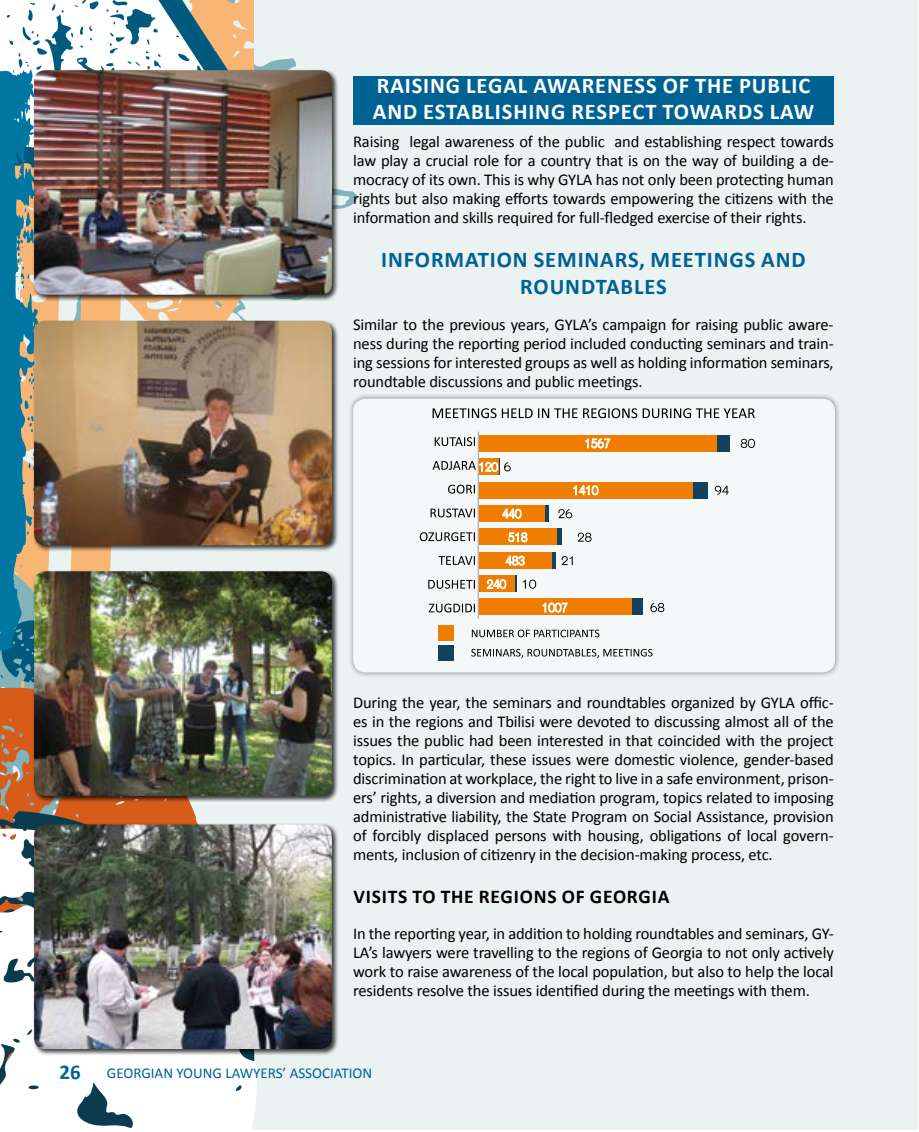
<style>
.page{position:relative;width:919px;height:1132px;background:#fff}
.page>*{position:absolute;margin:0;border:0;box-sizing:border-box;transform-origin:0 0}
.t1{font:700 22.5px/25.8px "Calibri";letter-spacing:.04em;color:#fff}
.t2{font:700 22.5px/27px "Calibri";letter-spacing:.04em;color:#006193;text-align:center}
.t3{font:700 19.5px "Calibri";letter-spacing:.04em;color:#000}
.t4{font:16.5px/18.9px "Calibri";letter-spacing:-.01em;color:#000;text-align:justify}
.t5{font:15px "Calibri";color:#006193}
.s1{font-weight:700;font-size:21px}
</style>
<div class="page">
<div style="left:0;top:0;width:917px;height:1129px;background:#eaf2f2"></div>
<svg style="left:256px;top:58px;width:101px;height:151px"></svg>
<svg style="left:229px;top:0;width:27px;height:68px;background:#f4be88"></svg>
<svg style="left:0;top:682px;width:193px;height:128px;background:#c96c36"></svg>
<svg style="left:0;top:810px;width:197px;height:16px;background:#a4582c"></svg>
<svg style="left:0;top:826px;width:257px;height:303px;background:#e9eced"></svg>
<svg style="left:207px;top:0;width:22px;height:68px"></svg>
<svg style="left:0;top:0;width:207px;height:682px;background:#85aeb7"></svg>
<div style="left:32px;top:68px;width:306px;height:233px;background:#000;opacity:.75"></div>
<img style="left:34px;top:70px;width:298px;height:224px">
<div style="left:32px;top:319px;width:306px;height:232px;background:#000;opacity:.75"></div>
<img style="left:34px;top:320px;width:298px;height:225px">
<div style="left:32px;top:569px;width:306px;height:233px;background:#000;opacity:.75"></div>
<img style="left:34px;top:571px;width:298px;height:224px">
<div style="left:353px;top:77px;width:480px;height:48px;background:#006193"></div>
<div style="left:32px;top:822px;width:306px;height:233px;background:#000;opacity:.75"></div>
<img style="left:34px;top:824px;width:298px;height:224px">
<div style="left:348px;top:393px;width:492px;height:284px;background:#000;opacity:.75"></div>
<div style="left:353px;top:398px;width:482px;height:274px;background:#f5f8f8;border-radius:12px"></div>
<div style="left:478px;top:435px;width:239px;height:16px;background:#ef7d00"></div>
<div style="left:478px;top:481px;width:215px;height:17px;background:#ef7d00"></div>
<div style="left:478px;top:505px;width:67px;height:16px;background:#ef7d00"></div>
<div style="left:478px;top:528px;width:79px;height:17px;background:#ef7d00"></div>
<div style="left:478px;top:551px;width:74px;height:17px;background:#ef7d00"></div>
<div style="left:478px;top:575px;width:37px;height:16px;background:#ef7d00"></div>
<div style="left:478px;top:598px;width:153px;height:17px;background:#ef7d00"></div>
<hr style="left:477px;top:431px;width:2px;height:187px;background:#b3b2b2">
<div style="left:437px;top:625px;width:16px;height:16px;background:#ef7d00"></div>
<div style="left:437px;top:644px;width:16px;height:16px;background:#14425e"></div>
<div style="left:717px;top:435px;width:12px;height:16px;background:#14425e"></div>
<div style="left:693px;top:481px;width:14px;height:17px;background:#14425e"></div>
<hr style="left:545px;top:505px;width:4px;height:16px;background:#14425e">
<hr style="left:557px;top:528px;width:4px;height:17px;background:#14425e">
<hr style="left:552px;top:551px;width:3px;height:17px;background:#14425e">
<svg style="left:515px;top:575px;width:1px;height:16px"></svg>
<div style="left:631px;top:598px;width:11px;height:17px;background:#14425e"></div>
<svg style="left:740px;top:438px;width:14px;height:10px"></svg>
<svg style="left:714px;top:485px;width:14px;height:9px"></svg>
<svg style="left:558px;top:509px;width:14px;height:9px"></svg>
<svg style="left:577px;top:532px;width:14px;height:9px"></svg>
<svg style="left:561px;top:556px;width:11px;height:9px"></svg>
<svg style="left:522px;top:579px;width:14px;height:9px"></svg>
<svg style="left:650px;top:603px;width:14px;height:9px"></svg>
<svg style="left:585px;top:438px;width:25px;height:10px"></svg>
<svg style="left:573px;top:485px;width:25px;height:10px"></svg>
<svg style="left:502px;top:509px;width:19px;height:9px"></svg>
<svg style="left:508px;top:532px;width:19px;height:9px"></svg>
<svg style="left:505px;top:555px;width:19px;height:10px"></svg>
<svg style="left:487px;top:579px;width:19px;height:9px"></svg>
<svg style="left:542px;top:602px;width:25px;height:10px"></svg>
<svg style="left:432px;top:408px;width:64px;height:10px"></svg>
<svg style="left:502px;top:408px;width:30px;height:10px"></svg>
<svg style="left:538px;top:408px;width:39px;height:10px"></svg>
<svg style="left:583px;top:408px;width:171px;height:10px"></svg>
<svg style="left:472px;top:629px;width:127px;height:8px"></svg>
<svg style="left:471px;top:648px;width:181px;height:10px"></svg>
<svg style="left:434px;top:437px;width:41px;height:9px"></svg>
<svg style="left:432px;top:458px;width:78px;height:17px"></svg>
<svg style="left:448px;top:484px;width:27px;height:9px"></svg>
<svg style="left:430px;top:508px;width:45px;height:9px"></svg>
<svg style="left:420px;top:532px;width:55px;height:9px"></svg>
<svg style="left:438px;top:556px;width:37px;height:8px"></svg>
<svg style="left:428px;top:579px;width:47px;height:9px"></svg>
<svg style="left:429px;top:603px;width:46px;height:9px"></svg>
<h1 class="t1" style="left:373px;top:72px;width:442px">RAISING LEGAL AWARENESS OF THE PUBLIC<br>AND ESTABLISHING RESPECT TOWARDS LAW</h1>
<p class="t4" style="left:353px;top:131px;width:482px">Raising legal awareness of the public and establishing respect towards law play a crucial role for a country that is on the way of building a de&shy;mocracy of its own. This is why GYLA has not only been protecting human rights but also making efforts towards empowering the citizens with the information and skills required for full-fledged exercise of their rights.</p>
<h1 class="t2" style="left:381px;top:245px;width:426px">INFORMATION SEMINARS, MEETINGS AND<br>ROUNDTABLES</h1>
<p class="t4" style="left:353px;top:314px;width:482px">Similar to the previous years, GYLA’s campaign for raising public aware&shy;ness during the reporting period included conducting seminars and train&shy;ing sessions for interested groups as well as holding information seminars, roundtable discussions and public meetings.</p>
<p class="t4" style="left:353px;top:691px;width:482px">During the year, the seminars and roundtables organized by GYLA offic&shy;es in the regions and Tbilisi were devoted to discussing almost all of the issues the public had been interested in that coincided with the project topics. In particular, these issues were domestic violence, gender-based discrimination at workplace, the right to live in a safe environment, prison&shy;ers’ rights, a diversion and mediation program, topics related to imposing administrative liability, the State Program on Social Assistance, provision of forcibly displaced persons with housing, obligations of local govern&shy;ments, inclusion of citizenry in the decision-making process, etc.</p>
<p class="t3" style="left:353px;top:884px;width:317px">VISITS TO THE REGIONS OF GEORGIA</p>
<p class="t4" style="left:353px;top:923px;width:482px">In the reporting year, in addition to holding roundtables and seminars, GY-LA’s lawyers were travelling to the regions of Georgia to not only actively work to raise awareness of the local population, but also to help the local residents resolve the issues identified during the meetings with them.</p>
<p class="t5" style="left:60px;top:1063px;width:314px"><span class="s1">26</span> GEORGIAN YOUNG LAWYERS’ ASSOCIATION</p>
</div>
